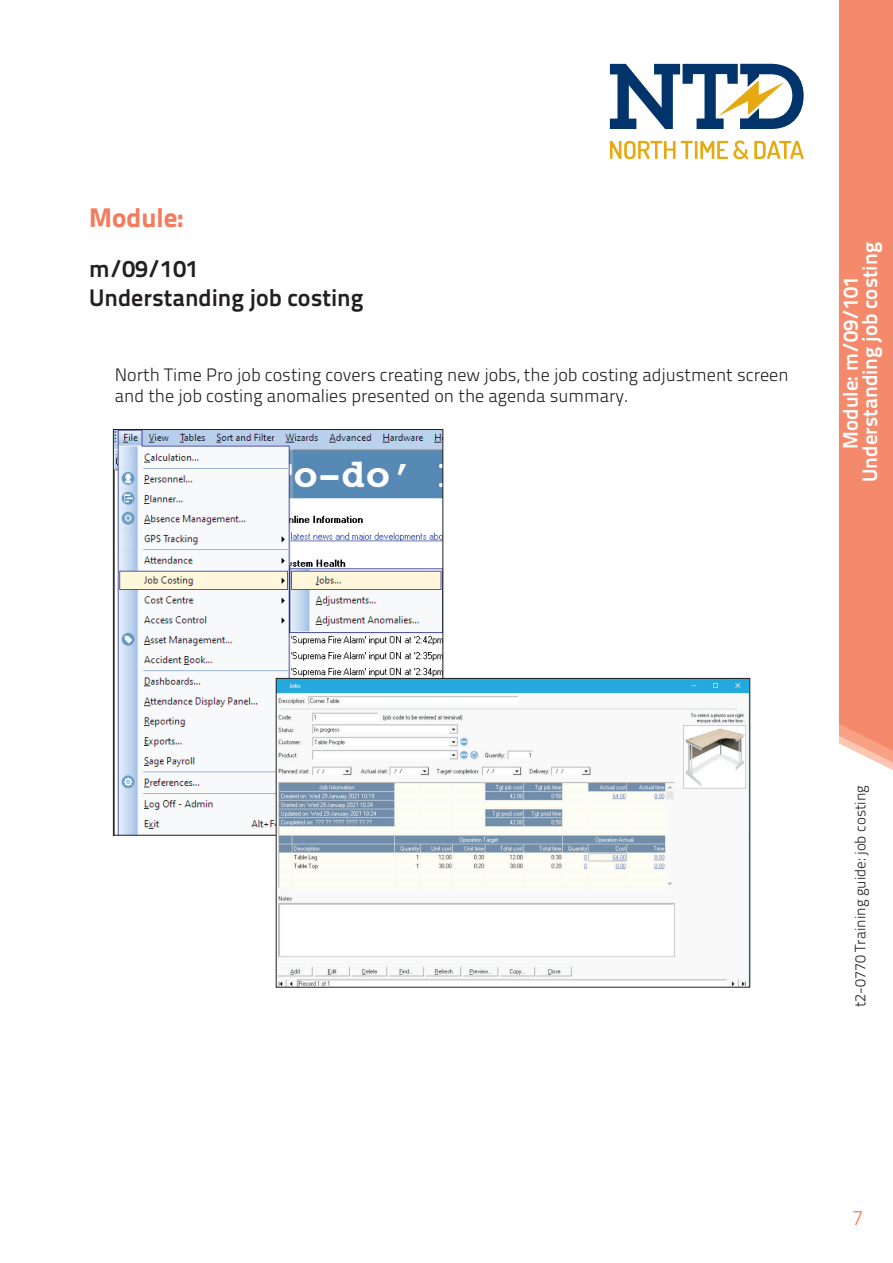
<style>
.page{position:relative;width:893px;height:1263px;background:#fff}
.page>*{position:absolute;margin:0;border:0;box-sizing:border-box;transform-origin:0 0}
.t1{font:27px "Titillium Text 22 L 999 wt";color:#f47c5e}
.t2{font:24px/28.8px "Titillium Text 22 L 800 wt";color:#231f20}
.t3{font:21px/19.5px "Titillium Text 22 L 800 wt";color:#fff;text-align:center}
.t4{font:21px "Titillium Text 22 L 250 wt";color:#f47c5e}
.t5{font:18px/21px "Titillium Text 22 L 250 wt";color:#231f20}
.t6{font:15px "Titillium Text 22 L 250 wt";color:#231f20}
</style>
<div class="page">
<div style="left:839px;top:0;width:54px;height:770px;background:#f5896b"></div>
<svg style="left:610px;top:64px;width:194px;height:65px"></svg>
<svg style="left:610px;top:140px;width:138px;height:19px"></svg>
<svg style="left:754px;top:141px;width:50px;height:18px"></svg>
<img style="left:115px;top:431px;width:326px;height:402px">
<img style="left:278px;top:680px;width:470px;height:305px">
<div style="left:276px;top:678px;width:474px;height:309px;border:1px solid #231f20"></div>
<h1 class="t1" style="left:89px;top:196px;width:96px">Module:</h1>
<h2 class="t2" style="left:89px;top:253px;width:276px">m/09/101<br>Understanding job costing</h2>
<p class="t5" style="left:115px;top:363px;width:675px">North Time Pro job costing covers creating new jobs, the job costing adjustment screen and the job costing anomalies presented on the agenda summary.</p>
<p class="t3" style="left:839px;top:482px;width:241px;rotate:-90deg">Module: m/09/101<br>Understanding job costing</p>
<p class="t6" style="left:849px;top:1007px;width:224px;rotate:-90deg">t2-0770 Training guide: job costing</p>
<p class="t4" style="left:852px;top:1202px;width:13px">7</p>
</div>
